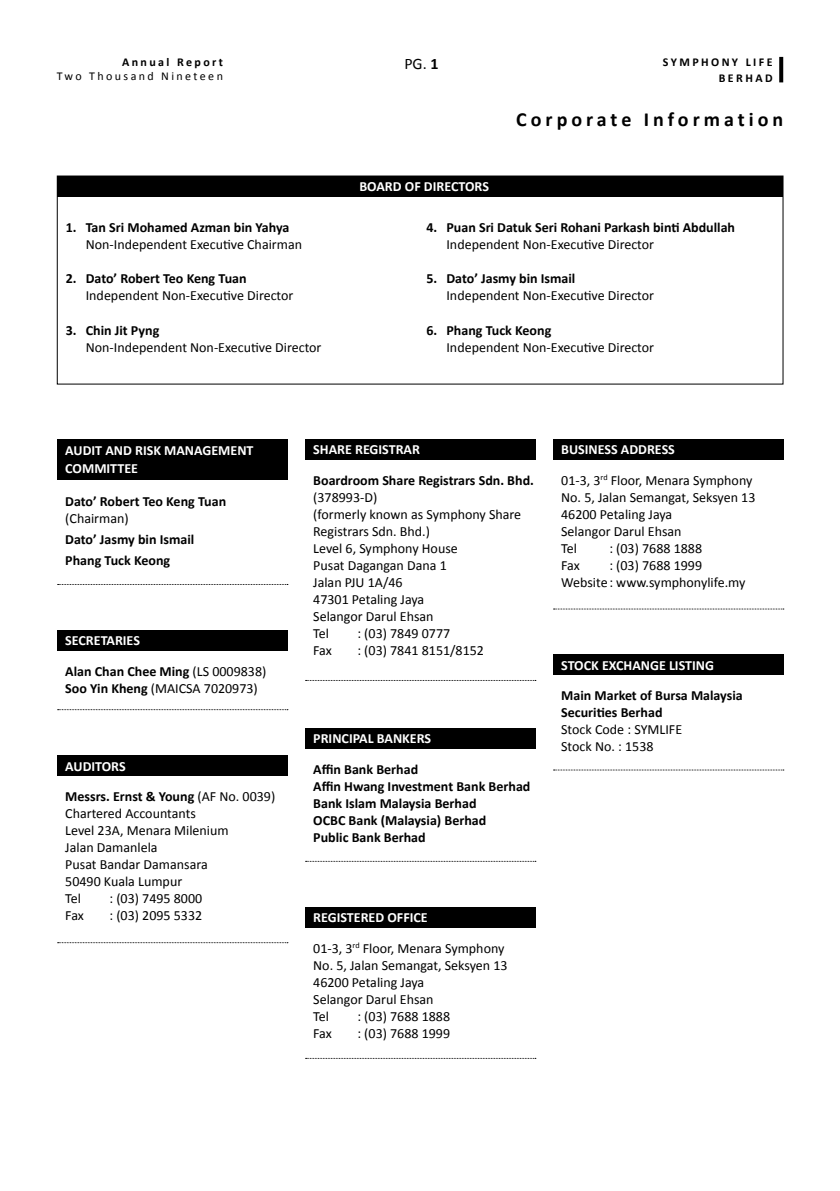
<style>
.page{position:relative;width:840px;height:1191px;background:#fff}
.page>*{position:absolute;margin:0;border:0;box-sizing:border-box;transform-origin:0 0}
.t1{font:700 20px "Calibri";letter-spacing:.2em;color:#000}
.t2{font:16px "Calibri";color:#000}
.t3{font:14px/17px "Calibri";color:#000}
.t4{font:700 14px/17px "Calibri";color:#000}
.t5{font:700 14px/18px "Calibri";color:#fff}
.t6{font:700 12px/16px "Calibri";letter-spacing:.2em;color:#000;text-align:right}
.t7{font:12px "Calibri";letter-spacing:.2em;color:#000}
.s1{font-weight:700}
.s2{color:#fff}
.s3{font-weight:400}
.s4{font-weight:700;color:#fff}
</style>
<div class="page">
<svg style="left:779px;top:57px;width:3px;height:25px"></svg>
<div style="left:57px;top:176px;width:725px;height:20px;background:#000"></div>
<div style="left:553px;top:439px;width:229px;height:20px;background:#000"></div>
<svg style="left:553px;top:608px;width:230px;height:1px"></svg>
<div style="left:553px;top:655px;width:229px;height:20px;background:#000"></div>
<svg style="left:553px;top:769px;width:230px;height:1px"></svg>
<div style="left:305px;top:439px;width:230px;height:20px;background:#000"></div>
<svg style="left:305px;top:680px;width:230px;height:1px"></svg>
<div style="left:305px;top:728px;width:230px;height:20px;background:#000"></div>
<svg style="left:305px;top:861px;width:230px;height:1px"></svg>
<div style="left:305px;top:907px;width:230px;height:20px;background:#000"></div>
<svg style="left:305px;top:1058px;width:230px;height:1px"></svg>
<div style="left:57px;top:439px;width:230px;height:40px;background:#000"></div>
<svg style="left:58px;top:584px;width:230px;height:1px"></svg>
<div style="left:57px;top:630px;width:230px;height:20px;background:#000"></div>
<svg style="left:58px;top:709px;width:230px;height:1px"></svg>
<div style="left:57px;top:755px;width:230px;height:20px;background:#000"></div>
<svg style="left:58px;top:942px;width:230px;height:1px"></svg>
<div style="left:57px;top:176px;width:725px;height:208px;border:1px solid #000"></div>
<p class="t6" style="left:122px;top:54px;width:102px">Annual Report</p>
<p class="t7" style="left:57px;top:69px;width:168px">Two Thousand Nineteen</p>
<p class="t4" style="left:66px;top:219px;width:225px">1. Tan Sri Mohamed Azman bin Yahya</p>
<p class="t3" style="left:86px;top:236px;width:218px">Non-Independent Executive Chairman</p>
<p class="t4" style="left:66px;top:270px;width:182px">2. Dato’ Robert Teo Keng Tuan</p>
<p class="t3" style="left:86px;top:287px;width:209px">Independent Non-Executive Director</p>
<p class="t4" style="left:66px;top:321px;width:95px">3. Chin Jit Pyng</p>
<p class="t3" style="left:86px;top:338px;width:237px">Non-Independent Non-Executive Director</p>
<p class="t2" style="left:404px;top:53px;width:36px">PG. <span class="s1">1</span></p>
<p class="t5" style="left:359px;top:178px;width:131px">BOARD OF DIRECTORS</p>
<p class="t6" style="left:662px;top:54px;width:111px">SYMPHONY LIFE<br>BERHAD</p>
<h1 class="t1" style="left:516px;top:107px;width:268px">Corporate Information</h1>
<p class="t4" style="left:426px;top:219px;width:310px">4. Puan Sri Datuk Seri Rohani Parkash binti Abdullah</p>
<p class="t3" style="left:446px;top:236px;width:209px">Independent Non-Executive Director</p>
<p class="t4" style="left:426px;top:270px;width:150px">5. Dato’ Jasmy bin Ismail</p>
<p class="t3" style="left:446px;top:287px;width:209px">Independent Non-Executive Director</p>
<p class="t4" style="left:426px;top:321px;width:126px">6. Phang Tuck Keong</p>
<p class="t3" style="left:446px;top:338px;width:209px">Independent Non-Executive Director</p>
<p class="t5" style="left:65px;top:442px;width:190px">AUDIT AND RISK MANAGEMENT<br>COMMITTEE</p>
<p class="t4" style="left:65px;top:493px;width:162px">Dato’ Robert Teo Keng Tuan</p>
<p class="t3" style="left:65px;top:510px;width:65px">(Chairman)</p>
<p class="t4" style="left:65px;top:529px;width:130px;line-height:21px">Dato’ Jasmy bin Ismail<br>Phang Tuck Keong</p>
<p class="t4" style="left:65px;top:625px;width:202px;line-height:30.2px"><span class="s2">SECRETARIES<br></span>Alan Chan Chee Ming <span class="s3">(LS 0009838)</span></p>
<p class="t3" style="left:65px;top:679px;width:194px"><span class="s1">Soo Yin Kheng</span> (MAICSA 7020973)</p>
<p class="t4" style="left:65px;top:751px;width:211px;line-height:30.2px"><span class="s2">AUDITORS<br></span>Messrs. Ernst &amp; Young <span class="s3">(AF No. 0039)</span></p>
<p class="t3" style="left:65px;top:804px;width:165px">Chartered Accountants<br>Level 23A, Menara Milenium<br>Jalan Damanlela<br>Pusat Bandar Damansara<br>50490 Kuala Lumpur<br>Tel</p>
<p class="t3" style="left:109px;top:889px;width:94px">: (03) 7495 8000</p>
<p class="t3" style="left:65px;top:906px;width:20px">Fax</p>
<p class="t3" style="left:109px;top:906px;width:94px">: (03) 2095 5332</p>
<p class="t5" style="left:313px;top:441px;width:108px">SHARE REGISTRAR</p>
<p class="t4" style="left:313px;top:471px;width:222px">Boardroom Share Registrars Sdn. Bhd.</p>
<p class="t3" style="left:313px;top:488px;width:209px">(378993-D)<br>(formerly known as Symphony Share<br>Registrars Sdn. Bhd.)<br>Level 6, Symphony House<br>Pusat Dagangan Dana 1<br>Jalan PJU 1A/46<br>47301 Petaling Jaya<br>Selangor Darul Ehsan<br>Tel</p>
<p class="t3" style="left:357px;top:624px;width:94px">: (03) 7849 0777</p>
<p class="t3" style="left:313px;top:641px;width:20px">Fax</p>
<p class="t3" style="left:357px;top:641px;width:128px">: (03) 7841 8151/8152</p>
<p class="t5" style="left:313px;top:729px;width:119px">PRINCIPAL BANKERS</p>
<p class="t4" style="left:313px;top:760px;width:218px">Affin Bank Berhad<br>Affin Hwang Investment Bank Berhad<br>Bank Islam Malaysia Berhad<br>OCBC Bank (Malaysia) Berhad<br>Public Bank Berhad</p>
<p class="t3" style="left:561px;top:435px;width:193px;line-height:30.2px"><span class="s4">BUSINESS ADDRESS<br></span>01-3, 3<sup>rd</sup> Floor, Menara Symphony</p>
<p class="t3" style="left:561px;top:488px;width:196px">No. 5, Jalan Semangat, Seksyen 13<br>46200 Petaling Jaya<br>Selangor Darul Ehsan<br>Tel</p>
<p class="t3" style="left:609px;top:539px;width:94px">: (03) 7688 1888</p>
<p class="t3" style="left:561px;top:556px;width:186px;text-align:center">: (03) 7688 1999<br>Website: www.symphonylife.my</p>
<p class="t3" style="left:561px;top:556px;width:20px">Fax</p>
<p class="t5" style="left:561px;top:656px;width:154px">STOCK EXCHANGE LISTING</p>
<p class="t4" style="left:561px;top:687px;width:183px">Main Market of Bursa Malaysia<br>Securities Berhad</p>
<p class="t3" style="left:561px;top:721px;width:122px">Stock Code : SYMLIFE<br>Stock No. : 1538</p>
<p class="t3" style="left:313px;top:902px;width:193px;line-height:30.2px"><span class="s4">REGISTERED OFFICE<br></span>01-3, 3<sup>rd</sup> Floor, Menara Symphony</p>
<p class="t3" style="left:313px;top:956px;width:196px">No. 5, Jalan Semangat, Seksyen 13<br>46200 Petaling Jaya<br>Selangor Darul Ehsan<br>Tel</p>
<p class="t3" style="left:357px;top:1007px;width:94px">: (03) 7688 1888</p>
<p class="t3" style="left:313px;top:1024px;width:20px">Fax</p>
<p class="t3" style="left:357px;top:1024px;width:94px">: (03) 7688 1999</p>
</div>
